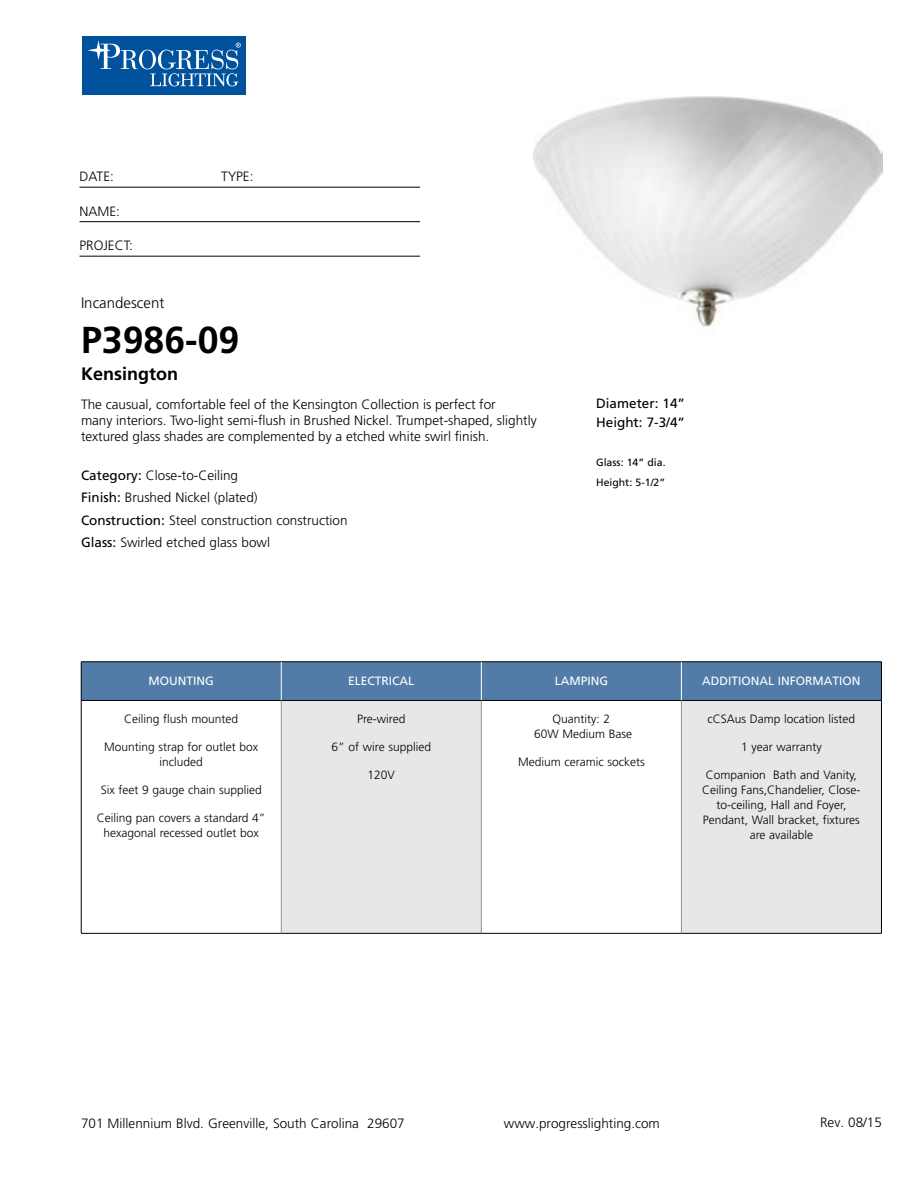
<style>
.page{position:relative;width:918px;height:1188px;background:#fff}
.page>*{position:absolute;margin:0;border:0;box-sizing:border-box;transform-origin:0 0}
.t1{font:700 37.5px "Frutiger";color:#000}
.t2{font:700 18px "Frutiger";color:#000}
.t3{font:300 15px "Frutiger";color:#000}
.t4{font:300 13.5px/22.5px "Frutiger";color:#000}
.t5{font:13.5px/19.5px "Frutiger";color:#000}
.t6{font:300 12px/15px "Frutiger";color:#000;text-align:center}
.t7{font:12px "Frutiger";color:#fff}
.t8{font:10.5px/19.5px "Frutiger";color:#000}
.s1{font-weight:400}
</style>
<div class="page">
<div style="left:82px;top:36px;width:164px;height:59px;background:#00529c"></div>
<svg style="left:139px;top:50px;width:17px;height:19px"></svg>
<div style="left:142px;top:50px;width:11px;height:19px;background:#00529c;border-radius:50%"></div>
<svg style="left:87px;top:40px;width:51px;height:29px"></svg>
<svg style="left:150px;top:43px;width:91px;height:43px"></svg>
<hr style="left:80px;top:187px;width:340px;height:1px;background:#000">
<hr style="left:80px;top:221px;width:340px;height:1px;background:#000">
<hr style="left:80px;top:256px;width:340px;height:1px;background:#000">
<div style="left:82px;top:663px;width:799px;height:37px;background:#527ba8"></div>
<div style="left:281px;top:700px;width:200px;height:233px;background:#e6e7e8"></div>
<div style="left:681px;top:700px;width:200px;height:233px;background:#e6e7e8"></div>
<hr style="left:281px;top:701px;width:1px;height:232px;background:#939598">
<hr style="left:481px;top:701px;width:1px;height:232px;background:#939598">
<hr style="left:681px;top:701px;width:1px;height:232px;background:#939598">
<hr style="left:81px;top:700px;width:200px;height:1px;background:#000">
<hr style="left:281px;top:700px;width:200px;height:1px;background:#000">
<hr style="left:481px;top:700px;width:200px;height:1px;background:#000">
<hr style="left:681px;top:700px;width:200px;height:1px;background:#000">
<hr style="left:81px;top:933px;width:200px;height:1px;background:#000">
<hr style="left:281px;top:933px;width:200px;height:1px;background:#000">
<hr style="left:481px;top:933px;width:200px;height:1px;background:#000">
<hr style="left:681px;top:933px;width:201px;height:1px;background:#000">
<hr style="left:81px;top:662px;width:200px;height:1px;background:#000">
<hr style="left:81px;top:662px;width:1px;height:38px;background:#000">
<hr style="left:281px;top:662px;width:200px;height:1px;background:#000">
<hr style="left:481px;top:662px;width:200px;height:1px;background:#000">
<hr style="left:681px;top:662px;width:201px;height:1px;background:#000">
<hr style="left:881px;top:662px;width:1px;height:38px;background:#000">
<hr style="left:81px;top:700px;width:1px;height:233px;background:#000">
<hr style="left:881px;top:700px;width:1px;height:233px;background:#000">
<hr style="left:281px;top:662px;width:1px;height:38px;background:#fff">
<hr style="left:681px;top:662px;width:1px;height:38px;background:#fff">
<hr style="left:481px;top:662px;width:1px;height:38px;background:#fff">
<img style="left:533px;top:96px;width:349px;height:231px">
<p class="t4" style="left:80px;top:165px;width:36px">DATE:</p>
<p class="t4" style="left:221px;top:165px;width:34px">TYPE:</p>
<p class="t4" style="left:80px;top:200px;width:42px">NAME:</p>
<p class="t4" style="left:80px;top:234px;width:55px">PROJECT:</p>
<p class="t3" style="left:81px;top:295px;width:85px">Incandescent</p>
<h1 class="t1" style="left:81px;top:318px;width:160px">P3986-09</h1>
<h2 class="t2" style="left:81px;top:364px;width:99px">Kensington</h2>
<p class="t4" style="left:81px;top:396px;width:457px;line-height:16.2px">The causual, comfortable feel of the Kensington Collection is perfect for<br>many interiors. Two-light semi-flush in Brushed Nickel. Trumpet-shaped, slightly textured glass shades are complemented by a etched white swirl finish.</p>
<p class="t4" style="left:81px;top:464px;width:268px"><span class="s1">Category:</span> Close-to-Ceiling<br><span class="s1">Finish:</span> Brushed Nickel (plated)<br><span class="s1">Construction:</span> Steel construction construction <span class="s1">Glass:</span> Swirled etched glass bowl</p>
<p class="t5" style="left:596px;top:393px;width:90px">Diameter: 14”<br>Height: 7-3/4”</p>
<p class="t8" style="left:596px;top:453px;width:71px">Glass: 14” dia.<br>Height: 5-1/2”</p>
<p class="t7" style="left:149px;top:673px;width:67px">MOUNTING</p>
<p class="t7" style="left:348px;top:673px;width:68px">ELECTRICAL</p>
<p class="t7" style="left:555px;top:673px;width:55px">LAMPING</p>
<p class="t7" style="left:702px;top:673px;width:160px">ADDITIONAL INFORMATION</p>
<p class="t6" style="left:124px;top:712px;width:116px">Ceiling flush mounted</p>
<p class="t6" style="left:104px;top:739px;width:156px">Mounting strap for outlet box included</p>
<p class="t6" style="left:101px;top:782px;width:163px">Six feet 9 gauge chain supplied</p>
<p class="t6" style="left:97px;top:810px;width:170px">Ceiling pan covers a standard 4” hexagonal recessed outlet box</p>
<p class="t6" style="left:357px;top:712px;width:50px">Pre-wired</p>
<p class="t6" style="left:332px;top:739px;width:101px">6” of wire supplied</p>
<p class="t6" style="left:368px;top:767px;width:29px">120V</p>
<p class="t6" style="left:708px;top:712px;width:149px">cCSAus Damp location listed</p>
<p class="t6" style="left:741px;top:739px;width:82px">1 year warranty</p>
<p class="t6" style="left:702px;top:767px;width:160px">Companion Bath and Vanity,<br>Ceiling Fans,Chandelier, Close&shy;to-ceiling, Hall and Foyer,<br>Pendant, Wall bracket, fixtures are available</p>
<p class="t6" style="left:534px;top:712px;width:100px">Quantity: 2<br>60W Medium Base</p>
<p class="t6" style="left:518px;top:754px;width:128px">Medium ceramic sockets</p>
<p class="t4" style="left:81px;top:1112px;width:325px">701 Millennium Blvd. Greenville, South Carolina 29607</p>
<p class="t4" style="left:504px;top:1112px;width:158px">www.progresslighting.com</p>
<p class="t4" style="left:820px;top:1111px;width:63px">Rev. 08/15</p>
</div>
